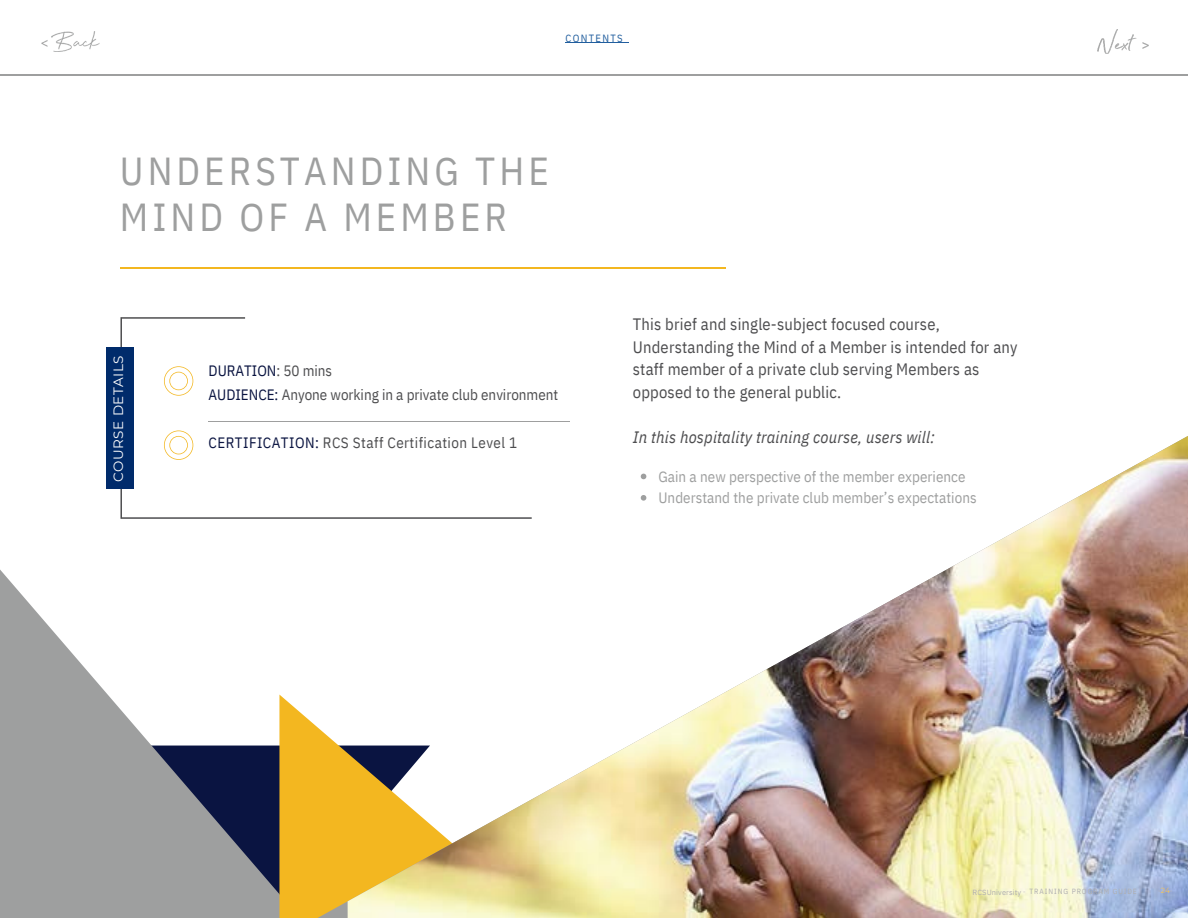
<style>
.page{position:relative;width:1188px;height:918px;background:#fff}
.page>*{position:absolute;margin:0;border:0;box-sizing:border-box;transform-origin:0 0}
.t1{font:39px/46.2px "IBM Plex Sans Cond";letter-spacing:.105em;color:#9e9f9f}
.t2{font:16.5px/22.5px "IBM Plex Sans Cond";letter-spacing:.01em;color:#4d4d4f}
.t3{font:italic 16.5px "IBM Plex Sans Cond";letter-spacing:.01em;color:#4d4d4f}
.t4{font:15px "IBM Plex Sans Cond";letter-spacing:.005em;color:#9e9f9f}
.t5{font:15px/23.7px "IBM Plex Sans Cond";color:#4d4d4f}
.t6{font:15px "IBM Plex Sans Cond";letter-spacing:.03em;color:#4d4d4f}
.t7{font:13.5px "Montserrat";letter-spacing:.04em;color:#fff}
.t8{font:10.5px "IBM Plex Sans Cond";letter-spacing:.125em;color:#215e9e}
.t9{font:7.5px "IBM Plex Sans Cond";letter-spacing:.125em;color:#afaeaf}
.t10{font:7.5px "IBM Plex Sans";letter-spacing:.015em;color:#afaeaf}
.t11{font:7.5px "Montserrat";color:#afaeaf}
.s1{color:#0a1441}
.s2{font-family:"Noto Sans Thai";font-weight:300}
.s3{color:#f5c453}
</style>
<div class="page">
<hr style="left:0;top:75px;width:1188px;height:1px;background:#9e9f9f">
<hr style="left:120px;top:267px;width:605px;height:2px;background:#f3b720">
<svg style="left:120px;top:317px;width:198px;height:202px"></svg>
<div style="left:106px;top:348px;width:27px;height:140px;background:#002b6b"></div>
<svg style="left:164px;top:366px;width:29px;height:30px"></svg>
<svg style="left:164px;top:430px;width:29px;height:30px"></svg>
<hr style="left:209px;top:421px;width:361px;height:1px;background:#9e9f9f">
<svg style="left:0;top:569px;width:280px;height:349px;fill:#9e9f9f"></svg>
<svg style="left:279px;top:695px;width:39px;height:223px;background:#f1bb31"></svg>
<svg style="left:318px;top:517px;width:30px;height:401px"></svg>
<hr style="left:566px;top:42px;width:63px;height:1px;background:#215e9e">
<img style="left:348px;top:436px;width:840px;height:482px">
<img style="left:41px;top:32px;width:59px;height:20px">
<img style="left:1098px;top:29px;width:50px;height:24px">
<svg style="left:641px;top:474px;width:5px;height:5px"></svg>
<svg style="left:641px;top:495px;width:5px;height:6px"></svg>
<h2 class="t8" style="left:566px;top:31px;width:59px">CONTENTS</h2>
<h2 class="t1" style="left:120px;top:147px;width:431px">UNDERSTANDING THE<br>MIND OF A MEMBER</h2>
<h2 class="t7" style="left:110px;top:482px;width:128px;rotate:-90deg">COURSE DETAILS</h2>
<p class="t5" style="left:209px;top:359px;width:351px"><span class="s1">DURATION</span>: 50 mins<br><span class="s1">AUDIENCE:</span> Anyone working in a private club environment</p>
<h2 class="t6" style="left:209px;top:433px;width:310px"><span class="s1">CERTIFICATION:</span> RCS Staff Certification Level 1</h2>
<h5 class="t2" style="left:633px;top:313px;width:386px">This brief and single-subject focused course, Understanding the Mind of a Member is intended for any staff member of a private club serving Members as opposed to the general public.</h5>
<p class="t3" style="left:633px;top:426px;width:303px">In this hospitality training course, users will:</p>
<p class="t4" style="left:658px;top:466px;width:309px">Gain a new perspective of the member experience</p>
<p class="t4" style="left:658px;top:488px;width:320px">Understand the private club member’s expectations</p>
<h4 class="t10" style="left:973px;top:887px;width:55px">RCSUniversity <span class="s2">-</span></h4>
<h1 class="t9" style="left:1030px;top:886px;width:109px">TRAINING PROGRAM GUIDE</h1>
<h3 class="t11" style="left:1158px;top:886px;width:16px">-<span class="s3">24</span>-</h3>
</div>
